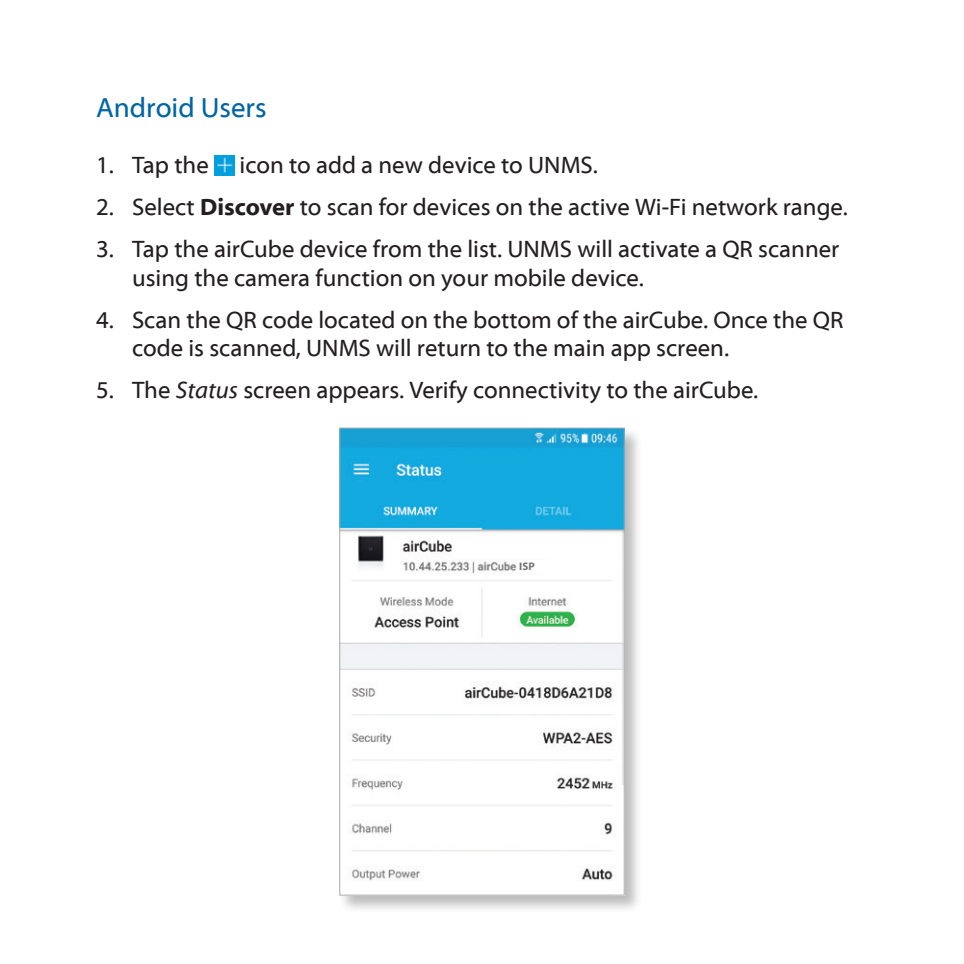
<style>
.page{position:relative;width:964px;height:964px;background:#fff}
.page>*{position:absolute;margin:0;border:0;box-sizing:border-box;transform-origin:0 0}
.Heading_2{font:28px "Myriad Web Pro";color:#0065a4}
.t1{font:24px/28.8px "Myriad Web Pro";color:#231f20}
.t2{font:700 10.8px "Myriad Pro";color:#737373}
.s1{font-weight:700}
.s2{font-style:italic}
</style>
<div class="page">
<img style="left:214px;top:155px;width:20px;height:21px">
<div style="left:339px;top:427px;width:304px;height:487px;background:#231f20;opacity:.3"></div>
<img style="left:341px;top:430px;width:281px;height:463px">
<div style="left:518px;top:560px;width:31px;height:12px;background:#fff"></div>
<div style="left:339px;top:428px;width:285px;height:467px;border:1px solid #a8a9ad"></div>
<p class="Heading_2" style="left:96px;top:93px;width:172px">Android Users</p>
<p class="t1" style="left:96px;top:152px;width:114px">1. Tap the</p>
<p class="t1" style="left:239px;top:152px;width:360px">icon to add a new device to UNMS.</p>
<p class="t1" style="left:96px;top:193px;width:753px">2. Select <span class="s1">Discover</span> to scan for devices on the active Wi-Fi network range.</p>
<p class="t1" style="left:132px;top:235px;width:709px;text-indent:-36px">3. Tap the airCube device from the list. UNMS will activate a QR scanner using the camera function on your mobile device.</p>
<p class="t1" style="left:132px;top:306px;width:713px;text-indent:-36px">4. Scan the QR code located on the bottom of the airCube. Once the QR code is scanned, UNMS will return to the main app screen.</p>
<p class="t1" style="left:96px;top:376px;width:664px">5. The <span class="s2">Status</span> screen appears. Verify connectivity to the airCube.</p>
<p class="t2" style="left:519px;top:559px;width:17px">ISP</p>
</div>
